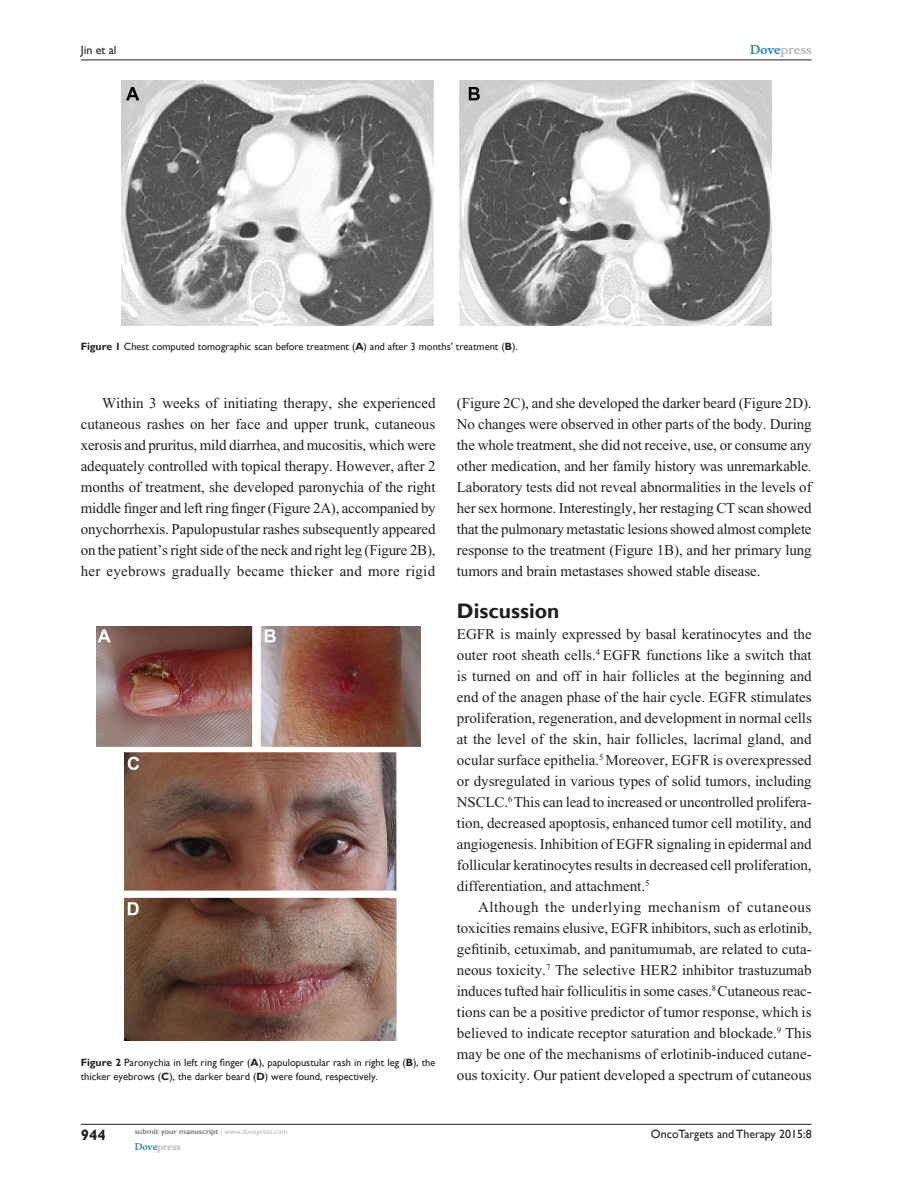
<style>
.page{position:relative;width:918px;height:1188px;background:#fff}
.page>*{position:absolute;margin:0;border:0;box-sizing:border-box;transform-origin:0 0}
.t1{font:700 21px "Gill Sans";color:#231f20}
.Tx{font:15px/21px "Times New Roman";color:#231f20;text-align:justify}
.TxF{font:15px/21px "Times New Roman";color:#231f20;text-align:justify}
.RunFolio-V{font:700 15px "Gill Sans";color:#231f20}
.RunF-V{font:12px "Gill Sans";color:#231f20}
.RunH-Brand-V{font:700 12px "Musee";color:#b8b9bc}
.RunH-V{font:12px "Gill Sans";color:#231f20}
.FigC{font:10.5px/13.5px "Gill Sans";color:#231f20}
.RunF-Brand-V{font:700 9px "Musee";color:#b8b9bc}
.RunF-SubmityourMS-V{font:700 7.5px "Gill Sans";color:#808285}
.s1{font-weight:700}
.s2{color:#3485ae}
.s3{font-weight:400;color:#b8b9bc}
</style>
<div class="page">
<hr style="left:81px;top:1124px;width:731px;height:1px;background:#231f20">
<hr style="left:81px;top:60px;width:731px;height:1px;background:#231f20">
<img style="left:121px;top:81px;width:650px;height:244px">
<img style="left:96px;top:627px;width:324px;height:414px">
<p class="RunH-V" style="left:81px;top:43px;width:37px">Jin et al</p>
<p class="FigC" style="left:81px;top:340px;width:439px"><span class="s1">Figure 1</span> Chest computed tomographic scan before treatment (<span class="s1">A</span>) and after 3 months’ treatment (<span class="s1">B</span>).</p>
<p class="RunH-Brand-V" style="left:750px;top:43px;width:63px"><span class="s2">Dove</span>press</p>
<p class="Tx" style="left:81px;top:392px;width:356px;text-indent:21px">Within 3 weeks of initiating therapy, she experienced cutaneous rashes on her face and upper trunk, cutaneous xerosis and pruritus, mild diarrhea, and mucositis, which were adequately controlled with topical therapy. However, after 2 months of treatment, she developed paronychia of the right middle finger and left ring finger (Figure 2A), accompanied by onychorrhexis. Papulopustular rashes subsequently appeared on the patient’s right side of the neck and right leg (Figure 2B), her eyebrows gradually became thicker and more rigid</p>
<p class="Tx" style="left:457px;top:392px;width:356px">(Figure 2C), and she developed the darker beard (Figure 2D).<br>No changes were observed in other parts of the body. During the whole treatment, she did not receive, use, or consume any other medication, and her family history was unremarkable.<br>Laboratory tests did not reveal abnormalities in the levels of her sex hormone. Interestingly, her restaging CT scan showed that the pulmonary metastatic lesions showed almost complete response to the treatment (Figure 1B), and her primary lung tumors and brain metastases showed stable disease.</p>
<h1 class="t1" style="left:457px;top:598px;width:104px">Discussion</h1>
<p class="TxF" style="left:457px;top:623px;width:357px">EGFR is mainly expressed by basal keratinocytes and the outer root sheath cells.<sup>4</sup> EGFR functions like a switch that is turned on and off in hair follicles at the beginning and end of the anagen phase of the hair cycle. EGFR stimulates proliferation, regeneration, and development in normal cells at the level of the skin, hair follicles, lacrimal gland, and ocular surface epithelia.<sup>5</sup> Moreover, EGFR is overexpressed or dysregulated in various types of solid tumors, including NSCLC.<sup>6</sup> This can lead to increased or uncontrolled prolifera&shy;tion, decreased apoptosis, enhanced tumor cell motility, and angiogenesis. Inhibition of EGFR signaling in epidermal and follicular keratinocytes results in decreased cell proliferation, differentiation, and attachment.<sup>5</sup></p>
<p class="Tx" style="left:457px;top:896px;width:357px;text-indent:21px">Although the underlying mechanism of cutaneous toxicities remains elusive, EGFR inhibitors, such as erlotinib, gefitinib, cetuximab, and panitumumab, are related to cuta&shy;neous toxicity.<sup>7</sup> The selective HER2 inhibitor trastuzumab induces tufted hair folliculitis in some cases.<sup>8</sup> Cutaneous reac&shy;tions can be a positive predictor of tumor response, which is believed to indicate receptor saturation and blockade.<sup>9</sup> This may be one of the mechanisms of erlotinib-induced cutane&shy;ous toxicity. Our patient developed a spectrum of cutaneous</p>
<p class="FigC" style="left:81px;top:1056px;width:356px"><span class="s1">Figure 2</span> Paronychia in left ring finger (<span class="s1">A</span>), papulopustular rash in right leg (<span class="s1">B</span>), the thicker eyebrows (<span class="s1">C</span>), the darker beard (<span class="s1">D</span>) were found, respectively.</p>
<p class="RunFolio-V" style="left:81px;top:1126px;width:26px">944</p>
<p class="RunF-SubmityourMS-V" style="left:135px;top:1127px;width:154px">submit your manuscript <span class="s3">| www.dovepress.com</span></p>
<p class="RunF-Brand-V" style="left:135px;top:1141px;width:48px"><span class="s2">Dove</span>press</p>
<p class="RunF-V" style="left:651px;top:1127px;width:162px">OncoTargets and Therapy 2015:8</p>
</div>
